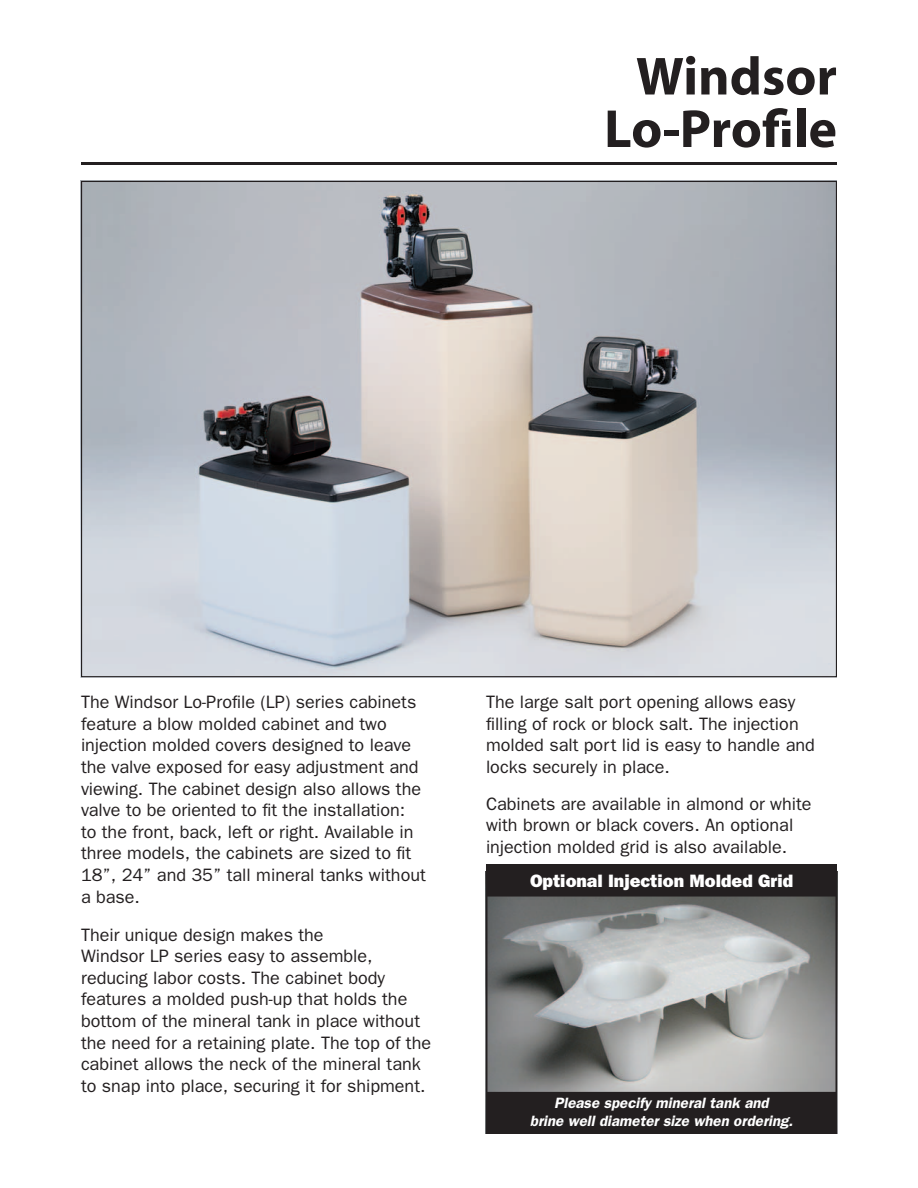
<style>
.page{position:relative;width:918px;height:1188px;background:#fff}
.page>*{position:absolute;margin:0;border:0;box-sizing:border-box;transform-origin:0 0}
.t1{font:700 54px/52.5px "Myriad";color:#231f20;text-align:center}
.t2{font:18px/21.6px "Franklin Gothic";color:#231f20}
.t3{font:800 18px "Franklin Gothic";color:#fff}
.t4{font:italic 600 15px/18px "Franklin Gothic";color:#fff;text-align:center}
</style>
<div class="page">
<hr style="left:81px;top:162px;width:756px;height:3px;background:#231f20">
<img style="left:83px;top:183px;width:752px;height:492px">
<img style="left:489px;top:897px;width:345px;height:195px">
<div style="left:486px;top:864px;width:351px;height:270px;border:2px solid #231f20"></div>
<div style="left:488px;top:865px;width:348px;height:31px;background:#231f20"></div>
<div style="left:487px;top:865px;width:349px;height:32px;border:2px solid #231f20"></div>
<div style="left:488px;top:1093px;width:347px;height:39px;background:#231f20"></div>
<div style="left:487px;top:1092px;width:349px;height:41px;border:2px solid #231f20"></div>
<h1 class="t1" style="left:604px;top:54px;width:234px">Windsor<br>Lo-Profile</h1>
<p class="t2" style="left:81px;top:693px;width:346px">The Windsor Lo-Profile (LP) series cabinets feature a blow molded cabinet and two injection molded covers designed to leave the valve exposed for easy adjustment and viewing. The cabinet design also allows the valve to be oriented to fit the installation:<br>to the front, back, left or right. Available in three models, the cabinets are sized to fit 18”, 24” and 35” tall mineral tanks without a base.</p>
<p class="t2" style="left:81px;top:925px;width:352px">Their unique design makes the<br>Windsor LP series easy to assemble, reducing labor costs. The cabinet body features a molded push-up that holds the bottom of the mineral tank in place without the need for a retaining plate. The top of the cabinet allows the neck of the mineral tank to snap into place, securing it for shipment.</p>
<p class="t2" style="left:486px;top:693px;width:330px">The large salt port opening allows easy filling of rock or block salt. The injection molded salt port lid is easy to handle and locks securely in place.</p>
<p class="t2" style="left:486px;top:794px;width:327px">Cabinets are available in almond or white with brown or black covers. An optional injection molded grid is also available.</p>
<p class="t3" style="left:530px;top:875px;width:265px">Optional Injection Molded Grid</p>
<p class="t4" style="left:530px;top:1095px;width:265px">Please specify mineral tank and<br>brine well diameter size when ordering.</p>
</div>
